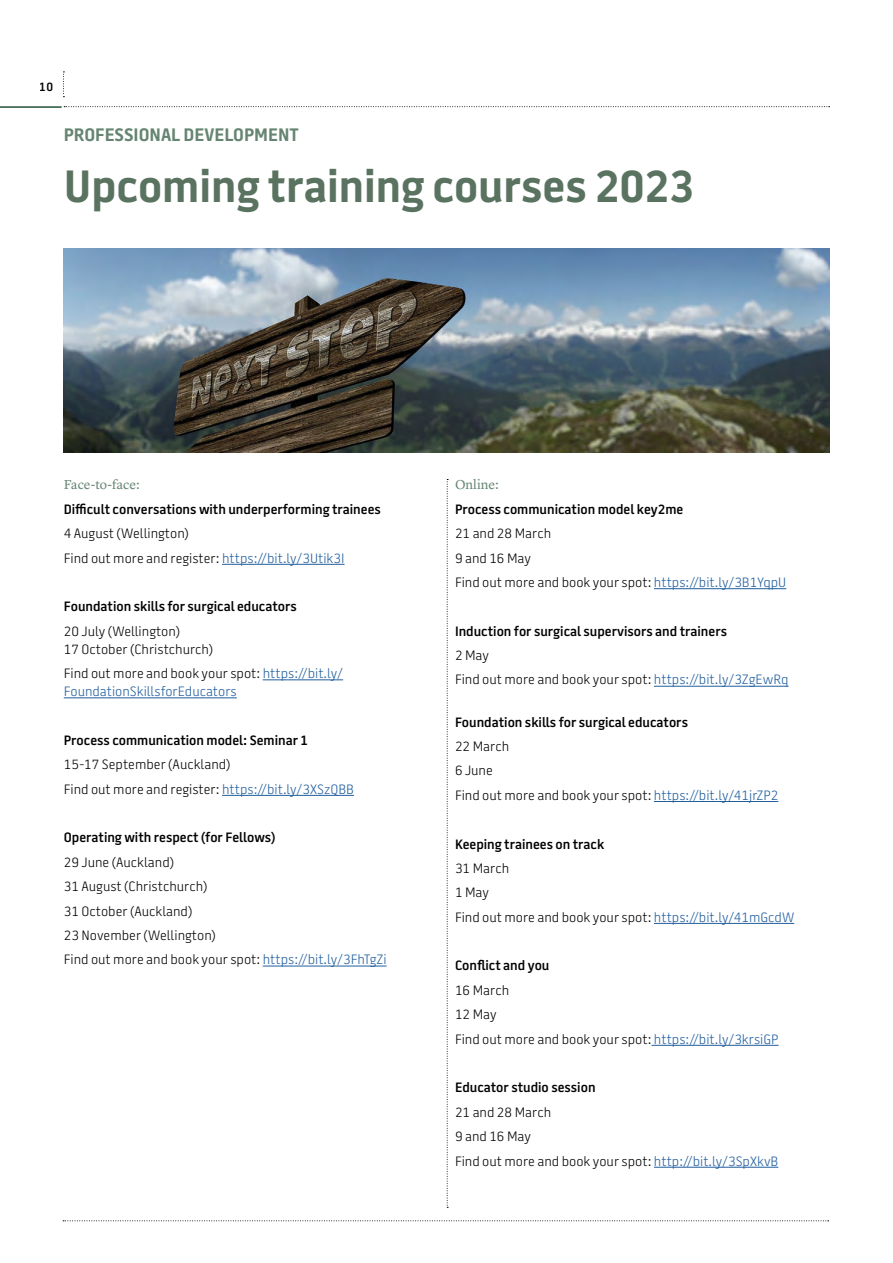
<style>
.page{position:relative;width:893px;height:1263px;background:#fff}
.page>*{position:absolute;margin:0;border:0;box-sizing:border-box;transform-origin:0 0}
.t1{font:700 45px "Battersea SANS";color:#5a7360}
.t2{font:700 18px "Battersea SANS";color:#658572}
.t3{font:300 13.5px/24.5px "Battersea SANS";color:#000}
.t4{font:600 13.5px "Battersea SANS";color:#000}
.t5{font:300 13.5px/18px "Battersea SANS";color:#215e9e}
.t6{font:13.5px "Lyon Text";color:#658572}
.t7{font:600 12px "Battersea SANS";color:#000}
.s1{color:#215e9e}
.s2{color:#000}
</style>
<div class="page">
<hr style="left:222px;top:564px;width:122px;height:1px;background:#215e9e">
<hr style="left:263px;top:680px;width:80px;height:1px;background:#215e9e">
<hr style="left:64px;top:698px;width:173px;height:1px;background:#215e9e">
<hr style="left:222px;top:795px;width:132px;height:1px;background:#215e9e">
<hr style="left:263px;top:966px;width:124px;height:1px;background:#215e9e">
<hr style="left:654px;top:588px;width:132px;height:1px;background:#215e9e">
<hr style="left:654px;top:686px;width:134px;height:1px;background:#215e9e">
<hr style="left:654px;top:801px;width:124px;height:1px;background:#215e9e">
<hr style="left:654px;top:923px;width:140px;height:1px;background:#215e9e">
<hr style="left:651px;top:1045px;width:128px;height:1px;background:#215e9e">
<hr style="left:654px;top:1167px;width:124px;height:1px;background:#215e9e">
<img style="left:64px;top:248px;width:765px;height:204px">
<svg style="left:447px;top:479px;width:1px;height:729px"></svg>
<svg style="left:64px;top:106px;width:766px;height:1px"></svg>
<svg style="left:63px;top:1220px;width:766px;height:1px"></svg>
<hr style="left:0;top:106px;width:62px;height:2px;background:#235037">
<svg style="left:63px;top:72px;width:1px;height:25px"></svg>
<p class="t7" style="left:40px;top:79px;width:15px">10</p>
<h2 class="t2" style="left:64px;top:122px;width:237px">PROFESSIONAL DEVELOPMENT</h2>
<h1 class="t1" style="left:64px;top:155px;width:632px">Upcoming training courses 2023</h1>
<p class="t6" style="left:64px;top:474px;width:77px">Face-to-face:</p>
<p class="t4" style="left:64px;top:500px;width:319px">Difficult conversations with underperforming trainees</p>
<p class="t3" style="left:64px;top:521px;width:282px">4 August (Wellington)<br>Find out more and register: <span class="s1">https://bit.ly/3Utik3I</span></p>
<p class="t4" style="left:64px;top:597px;width:235px">Foundation skills for surgical educators</p>
<p class="t3" style="left:64px;top:622px;width:151px;line-height:18px">20 July (Wellington)<br>17 October (Christchurch)</p>
<p class="t5" style="left:64px;top:665px;width:281px"><span class="s2">Find out more and book your spot:</span> https://bit.ly/<br>FoundationSkillsforEducators</p>
<p class="t4" style="left:64px;top:731px;width:246px">Process communication model: Seminar 1</p>
<p class="t3" style="left:64px;top:752px;width:292px">15-17 September (Auckland)<br>Find out more and register: <span class="s1">https://bit.ly/3XSzQBB</span></p>
<p class="t4" style="left:64px;top:828px;width:213px">Operating with respect (for Fellows)</p>
<p class="t3" style="left:64px;top:850px;width:324px">29 June (Auckland)<br>31 August (Christchurch)<br>31 October (Auckland)<br>23 November (Wellington)<br>Find out more and book your spot: <span class="s1">https://bit.ly/3FhTgZi</span></p>
<p class="t6" style="left:455px;top:474px;width:45px">Online:</p>
<p class="t4" style="left:455px;top:500px;width:230px">Process communication model key2me</p>
<p class="t3" style="left:455px;top:521px;width:333px">21 and 28 March<br>9 and 16 May<br>Find out more and book your spot: <span class="s1">https://bit.ly/3B1YqpU</span></p>
<p class="t4" style="left:455px;top:622px;width:274px">Induction for surgical supervisors and trainers</p>
<p class="t3" style="left:455px;top:643px;width:335px">2 May<br>Find out more and book your spot: <span class="s1">https://bit.ly/3ZgEwRq</span></p>
<p class="t4" style="left:455px;top:713px;width:235px">Foundation skills for surgical educators</p>
<p class="t3" style="left:455px;top:734px;width:325px">22 March<br>6 June<br>Find out more and book your spot: <span class="s1">https://bit.ly/41jrZP2</span></p>
<p class="t4" style="left:455px;top:834px;width:151px">Keeping trainees on track</p>
<p class="t3" style="left:455px;top:856px;width:341px">31 March<br>1 May<br>Find out more and book your spot: <span class="s1">https://bit.ly/41mGcdW</span></p>
<p class="t4" style="left:455px;top:956px;width:96px">Conflict and you</p>
<p class="t3" style="left:455px;top:978px;width:325px">16 March<br>12 May<br>Find out more and book your spot: <span class="s1">https://bit.ly/3krsiGP</span></p>
<p class="t4" style="left:455px;top:1078px;width:142px">Educator studio session</p>
<p class="t3" style="left:455px;top:1100px;width:325px">21 and 28 March<br>9 and 16 May<br>Find out more and book your spot: <span class="s1">http://bit.ly/3SpXkvB</span></p>
</div>
